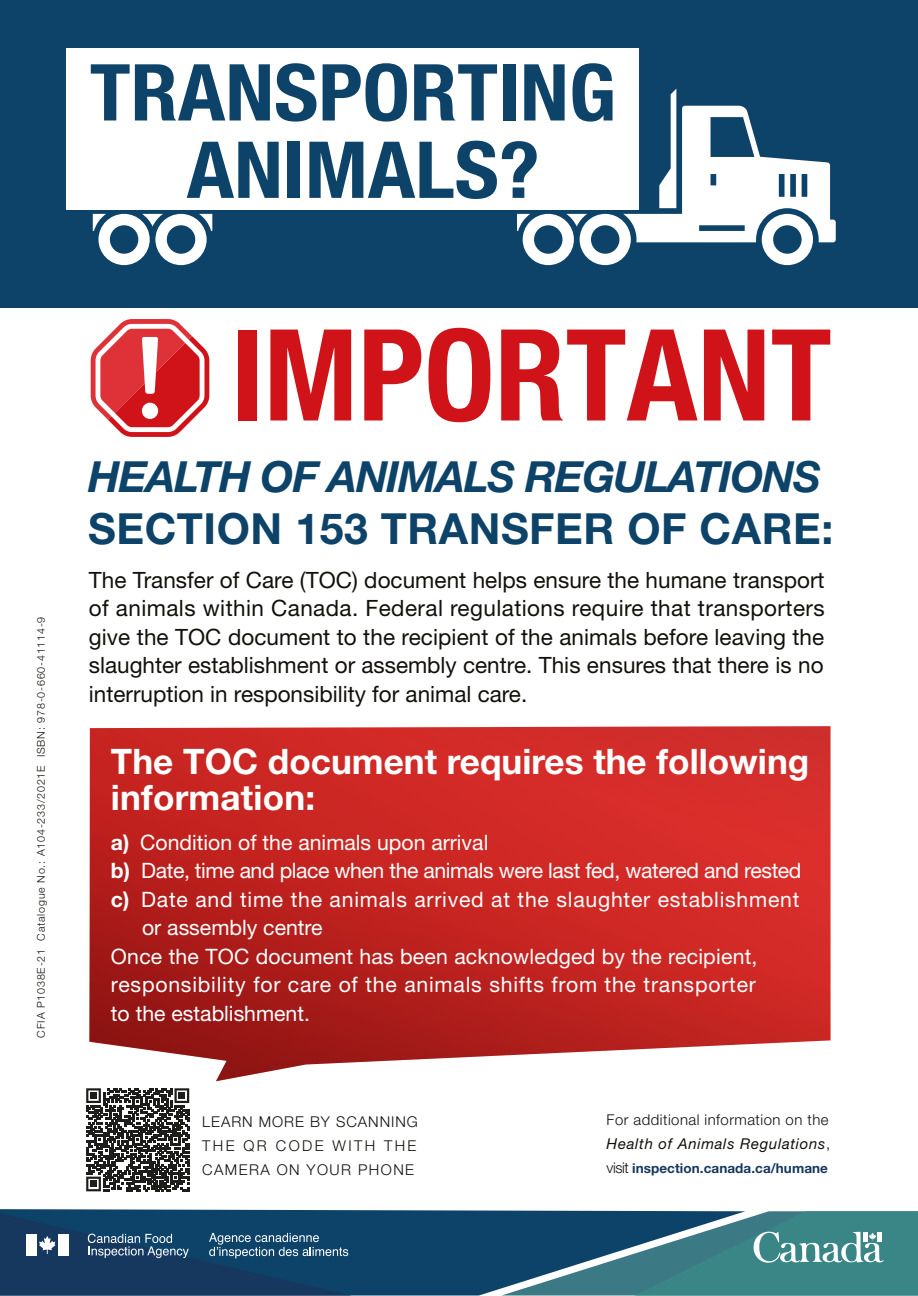
<style>
.page{position:relative;width:918px;height:1296px;background:#fff}
.page>*{position:absolute;margin:0;border:0;box-sizing:border-box;transform-origin:0 0}
.t1{font:700 condensed 127.35px "Helvetica Neue LT Std";color:#d01319}
.t2{font:700 condensed 78.68px/77.4px "Helvetica Neue LT Std";color:#0d4369;text-align:center;scale:1.08 1}
.t3{font:italic 700 42.97px "Helvetica Neue LT Std";letter-spacing:-.025em;color:#0d4369}
.t4{font:700 42.97px "Helvetica Neue LT Std";letter-spacing:.015em;color:#0d4369}
.t5{font:700 35.17px/35.5px "Helvetica Neue LT Std";color:#fff}
.t6{font:22.5px/28.5px "Helvetica Neue LT Std";color:#12100b;text-align:justify}
.t7{font:21.23px "Helvetica Neue LT Std";letter-spacing:.01em;color:#fff}
.t8{font:21.23px "Helvetica Neue LT Std";letter-spacing:.035em;color:#fff}
.t9{font:21.23px "Helvetica Neue LT Std";letter-spacing:-.02em;color:#fff}
.t10{font:300 14.92px/24.1px "Helvetica Neue LT Std";letter-spacing:.03em;color:#12100b}
.t11{font:300 14.92px/24.1px "Helvetica Neue LT Std";letter-spacing:.065em;color:#12100b;text-align:justify}
.t12{font:700 13.5px "Helvetica Neue LT Std";letter-spacing:.005em;color:#16385f}
.t13{font:300 10.73px "Helvetica Neue LT Std";letter-spacing:.075em;color:#12100b}
.s1{font-weight:700}
.s2{font-weight:400;font-style:italic}
.s3{font-weight:300;font-size:14.92px;color:#12100b}
</style>
<div class="page">
<div style="left:0;top:0;width:918px;height:307px;background:#0d4369"></div>
<div style="left:66px;top:49px;width:573px;height:161px;background:#fff"></div>
<svg style="left:93px;top:88px;width:743px;height:177px"></svg>
<svg style="left:0;top:1209px;width:630px;height:87px;background:#1a4d71"></svg>
<svg style="left:501px;top:1211px;width:417px;height:85px;background:#3f7c89"></svg>
<svg style="left:0;top:1213px;width:352px;height:83px;background:#20496d"></svg>
<svg style="left:89px;top:726px;width:742px;height:355px;background:#c73533"></svg>
<svg style="left:91px;top:319px;width:118px;height:118px"></svg>
<svg style="left:86px;top:1088px;width:103px;height:103px"></svg>
<div style="left:90px;top:1181px;width:7px;height:6px;background:#1d1d1b"></div>
<h2 class="t2" style="left:90px;top:53px;width:489px">TRANSPORTING<br>ANIMALS?</h2>
<p class="t13" style="left:35px;top:1038px;width:422px;rotate:-90deg">CFIA P1038E-21 Catalogue No.: A104-233/2021E ISBN: 978-0-660-41114-9</p>
<h1 class="t1" style="left:231px;top:298px;width:602px">IMPORTANT</h1>
<h3 class="t3" style="left:88px;top:450px;width:734px">HEALTH OF ANIMALS REGULATIONS</h3>
<h3 class="t4" style="left:88px;top:502px;width:747px">SECTION 153 TRANSFER OF CARE:</h3>
<p class="t6" style="left:89px;top:565px;width:737px">The Transfer of Care (TOC) document helps ensure the humane transport of animals within Canada. Federal regulations require that transporters give the TOC document to the recipient of the animals before leaving the slaughter establishment or assembly centre. This ensures that there is no interruption in responsibility for animal care.</p>
<h3 class="t5" style="left:111px;top:743px;width:700px">The TOC document requires the following information:</h3>
<p class="t7" style="left:111px;top:829px;width:379px"><span class="s1">a)</span> Condition of the animals upon arrival</p>
<p class="t9" style="left:111px;top:858px;width:692px"><span class="s1">b)</span> Date, time and place when the animals were last fed, watered and rested</p>
<p class="t8" style="left:111px;top:886px;width:690px"><span class="s1">c)</span> Date and time the animals arrived at the slaughter establishment</p>
<p class="t7" style="left:142px;top:915px;width:182px">or assembly centre</p>
<p class="t7" style="left:111px;top:944px;width:648px">Once the TOC document has been acknowledged by the recipient,</p>
<p class="t8" style="left:111px;top:972px;width:647px">responsibility for care of the animals shifts from the transporter</p>
<p class="t7" style="left:111px;top:1001px;width:201px">to the establishment.</p>
<p class="t11" style="left:202px;top:1109px;width:217px">LEARN MORE BY SCANNING THE QR CODE WITH THE CAMERA ON YOUR PHONE</p>
<p class="t10" style="left:607px;top:1107px;width:225px">For additional information on the<br><span class="s2">Health of Animals Regulations</span>,</p>
<p class="t12" style="left:607px;top:1160px;width:223px"><span class="s3">visit</span> inspection.canada.ca/humane</p>
</div>
